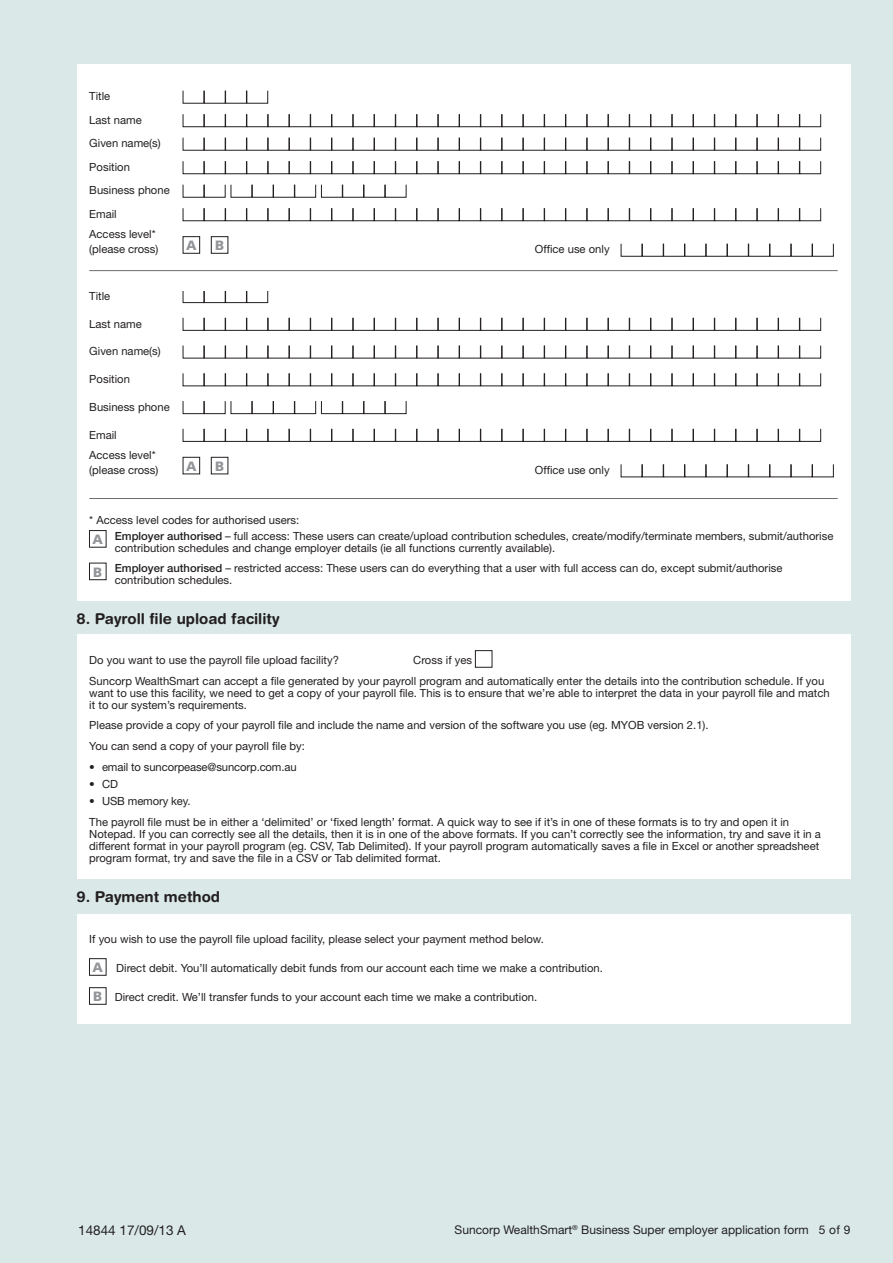
<style>
.page{position:relative;width:893px;height:1263px;background:#dae9e8}
.page>*{position:absolute;margin:0;border:0;box-sizing:border-box;transform-origin:0 0}
.t1{font:700 15px "Helvetica Rounded";color:#231f20}
.t2{font:13.5px "Helvetica Neue";color:#231f20}
.t3{font:900 13.5px "Frutiger";color:#939598}
.t4{font:12px "Helvetica Neue";color:#231f20}
.t5{font:11.25px/20.5px "Helvetica Neue";color:#231f20}
.s1{font-family:"Frutiger";font-weight:900;font-size:13.5px;color:#939598}
.s2{font-weight:500}
</style>
<div class="page">
<div style="left:77px;top:274px;width:773px;height:327px;background:#fff"></div>
<hr style="left:89px;top:498px;width:749px;height:1px;background:#6c6d70">
<svg style="left:183px;top:291px;width:85px;height:12px"></svg>
<svg style="left:183px;top:317px;width:638px;height:14px"></svg>
<svg style="left:183px;top:345px;width:638px;height:13px"></svg>
<svg style="left:183px;top:373px;width:638px;height:13px"></svg>
<svg style="left:183px;top:401px;width:223px;height:13px"></svg>
<svg style="left:183px;top:428px;width:638px;height:14px"></svg>
<div style="left:183px;top:457px;width:17px;height:17px;border:1px solid #231f20"></div>
<div style="left:211px;top:457px;width:17px;height:17px;border:1px solid #231f20"></div>
<svg style="left:621px;top:464px;width:213px;height:13px"></svg>
<div style="left:89px;top:530px;width:17px;height:17px;border:1px solid #231f20"></div>
<div style="left:89px;top:563px;width:17px;height:17px;border:1px solid #231f20"></div>
<div style="left:77px;top:635px;width:773px;height:244px;background:#fff"></div>
<div style="left:475px;top:650px;width:17px;height:17px;border:1px solid #231f20"></div>
<div style="left:77px;top:914px;width:773px;height:110px;background:#fff"></div>
<div style="left:89px;top:958px;width:17px;height:17px;border:1px solid #231f20"></div>
<div style="left:89px;top:987px;width:17px;height:17px;border:1px solid #231f20"></div>
<div style="left:77px;top:64px;width:773px;height:226px;background:#fff"></div>
<hr style="left:89px;top:270px;width:749px;height:1px;background:#6c6d70">
<svg style="left:183px;top:90px;width:85px;height:14px"></svg>
<svg style="left:183px;top:114px;width:638px;height:13px"></svg>
<svg style="left:183px;top:137px;width:638px;height:14px"></svg>
<svg style="left:183px;top:161px;width:638px;height:13px"></svg>
<svg style="left:183px;top:184px;width:223px;height:14px"></svg>
<svg style="left:183px;top:208px;width:638px;height:13px"></svg>
<div style="left:183px;top:236px;width:17px;height:17px;border:1px solid #231f20"></div>
<div style="left:211px;top:236px;width:17px;height:17px;border:1px solid #231f20"></div>
<svg style="left:621px;top:243px;width:213px;height:14px"></svg>
<p class="t5" style="left:89px;top:84px;width:82px;line-height:23.5px">Title<br>Last name<br>Given name(s)<br>Position<br>Business phone<br>Email</p>
<p class="t5" style="left:89px;top:227px;width:71px;line-height:15px">Access level* (please cross)</p>
<p class="t3" style="left:186px;top:237px;width:12px">A</p>
<p class="t3" style="left:215px;top:237px;width:11px">B</p>
<p class="t5" style="left:535px;top:239px;width:76px">Office use only</p>
<p class="t5" style="left:89px;top:285px;width:23px">Title</p>
<p class="t5" style="left:89px;top:313px;width:54px">Last name</p>
<p class="t5" style="left:89px;top:341px;width:73px">Given name(s)</p>
<p class="t5" style="left:89px;top:369px;width:42px">Position</p>
<p class="t5" style="left:89px;top:396px;width:82px">Business phone</p>
<p class="t5" style="left:89px;top:424px;width:68px">Email<br>Access level*</p>
<p class="t5" style="left:89px;top:460px;width:71px">(please cross)</p>
<p class="t3" style="left:186px;top:458px;width:12px">A</p>
<p class="t3" style="left:215px;top:458px;width:11px">B</p>
<p class="t5" style="left:535px;top:460px;width:76px">Office use only</p>
<p class="t5" style="left:89px;top:511px;width:746px;line-height:16.2px">* Access level codes for authorised users:<br><span class="s1">A</span> <span class="s2">Employer authorised</span> – full access: These users can create/upload contribution schedules, create/modify/terminate members, submit/authorise</p>
<p class="t5" style="left:93px;top:537px;width:691px;text-indent:22px">contribution schedules and change employer details (ie all functions currently available).<br><span class="s1">B</span> <span class="s2">Employer authorised</span> – restricted access: These users can do everything that a user with full access can do, except submit/authorise</p>
<p class="t5" style="left:115px;top:570px;width:119px">contribution schedules.</p>
<h1 class="t1" style="left:77px;top:609px;width:205px">8. Payroll file upload facility</h1>
<p class="t5" style="left:89px;top:650px;width:736px;text-indent:324px">Cross if yes<br>Suncorp WealthSmart can accept a file generated by your payroll program and automatically enter the details into the contribution schedule. If you</p>
<p class="t5" style="left:89px;top:687px;width:742px;line-height:12px">want to use this facility, we need to get a copy of your payroll file. This is to ensure that we’re able to interpret the data in your payroll file and match it to our system’s requirements.</p>
<p class="t5" style="left:89px;top:715px;width:621px">Please provide a copy of your payroll file and include the name and version of the software you use (eg. MYOB version 2.1).<br>You can send a copy of your payroll file by:</p>
<p class="t5" style="left:89px;top:757px;width:209px">• email to suncorpease@suncorp.com.au</p>
<p class="t5" style="left:89px;top:774px;width:30px">• CD</p>
<p class="t5" style="left:89px;top:791px;width:701px">• USB memory key.<br>The payroll file must be in either a ‘delimited’ or ‘fixed length’ format. A quick way to see if it’s in one of these formats is to try and open it in</p>
<p class="t5" style="left:89px;top:828px;width:733px;line-height:12px">Notepad. If you can correctly see all the details, then it is in one of the above formats. If you can’t correctly see the information, try and save it in a different format in your payroll program (eg. CSV, Tab Delimited). If your payroll program automatically saves a file in Excel or another spreadsheet program format, try and save the file in a CSV or Tab delimited format.</p>
<h1 class="t1" style="left:77px;top:888px;width:145px">9. Payment method</h1>
<p class="t5" style="left:89px;top:929px;width:456px">If you wish to use the payroll file upload facility, please select your payment method below.</p>
<p class="t5" style="left:93px;top:958px;width:512px"><span class="s1">A</span> Direct debit. You’ll automatically debit funds from our account each time we make a contribution.</p>
<p class="t5" style="left:93px;top:987px;width:445px"><span class="s1">B</span> Direct credit. We’ll transfer funds to your account each time we make a contribution.</p>
<p class="t5" style="left:89px;top:650px;width:251px">Do you want to use the payroll file upload facility?</p>
<p class="t2" style="left:78px;top:1222px;width:109px">14844 17/09/13 A</p>
<p class="t4" style="left:455px;top:1223px;width:397px">Suncorp WealthSmart<sup>®</sup> Business Super employer application form 5 of 9</p>
</div>
